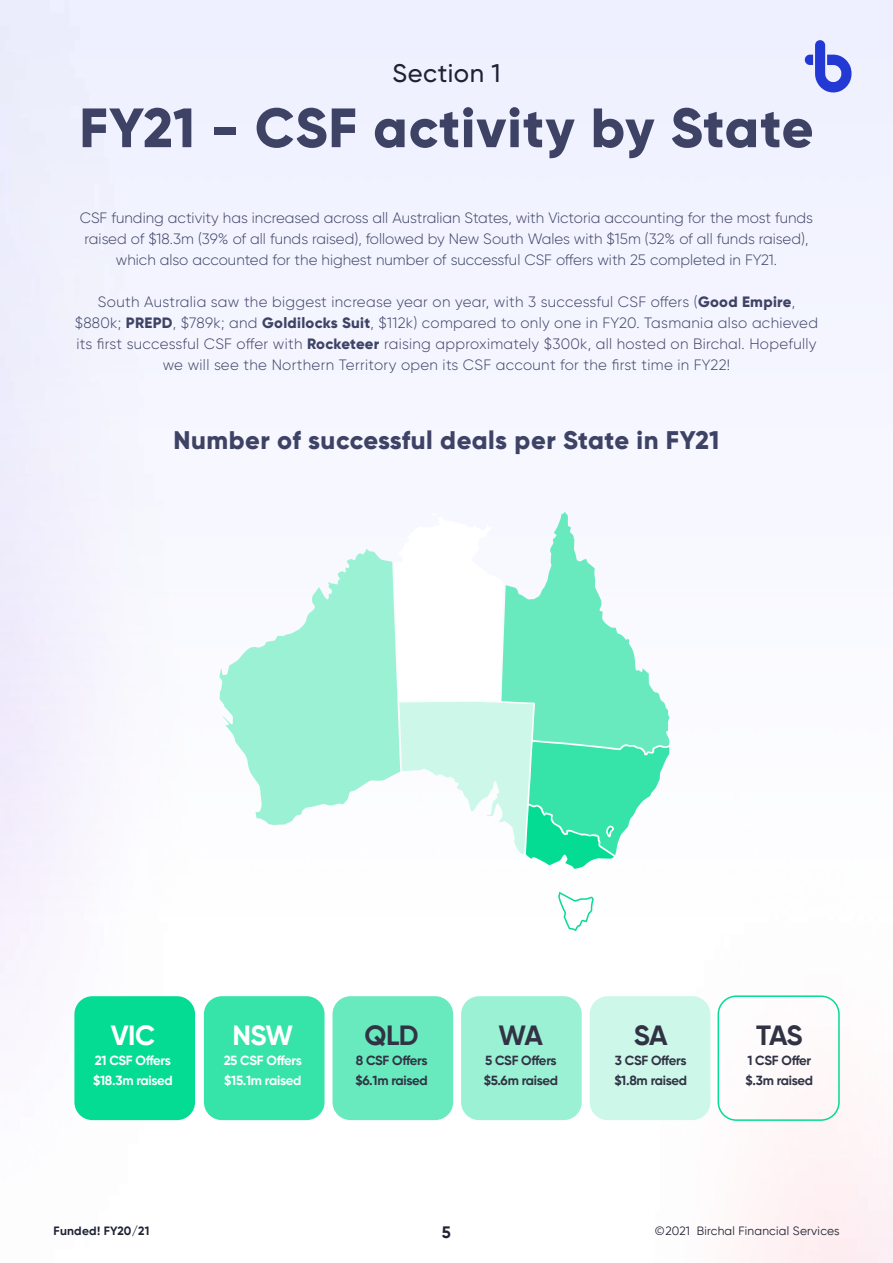
<style>
.page{position:relative;width:893px;height:1263px;background:#fff}
.page>*{position:absolute;margin:0;border:0;box-sizing:border-box;transform-origin:0 0}
.t1{font:800 55.35px "Gilroy";letter-spacing:.015em;color:#3e4365}
.t2{font:700 27.75px "Gilroy";letter-spacing:-.035em;color:#313345}
.t3{font:700 27.75px "Gilroy";letter-spacing:-.025em;color:#fff}
.t4{font:800 25.5px "Gilroy";letter-spacing:.02em;color:#3e4365}
.t5{font:500 25.5px "Gilroy";letter-spacing:.02em;color:#1f2233}
.t6{font:700 16.5px "Gilroy";color:#1f2233}
.t7{font:300 15px/21px "Gilroy";letter-spacing:.02em;color:#3e4365;text-align:center}
.t8{font:300 15px/21px "Gilroy";color:#3e4365;text-align:center}
.t9{font:700 13.2px/19.6px "Gilroy";letter-spacing:-.025em;color:#313345}
.t10{font:700 13.2px/19.6px "Gilroy";letter-spacing:-.025em;color:#fff}
.t11{font:12px "Gilroy";letter-spacing:.02em;color:#1f2233}
.t12{font:700 12px "Gilroy";letter-spacing:.02em;color:#1f2233}
.s1{font-weight:800}
.s2{font-family:"DIN"}
</style>
<div class="page">
<img style="left:0;top:0;width:893px;height:1263px">
<div style="left:74px;top:996px;width:121px;height:124px;background:#04dc93;border-radius:18px"></div>
<div style="left:204px;top:996px;width:121px;height:124px;background:#36e3a9;border-radius:18px"></div>
<div style="left:332px;top:996px;width:121px;height:124px;background:#68eabe;border-radius:18px"></div>
<div style="left:461px;top:996px;width:121px;height:124px;background:#9bf1d4;border-radius:18px"></div>
<div style="left:590px;top:996px;width:120px;height:124px;background:#cdf8e9;border-radius:18px"></div>
<div style="left:718px;top:995px;width:122px;height:126px;border:2px solid #04dc93;border-radius:18px"></div>
<svg style="left:219px;top:549px;width:175px;height:276px;fill:#9bf1d4"></svg>
<svg style="left:557px;top:891px;width:37px;height:86px"></svg>
<svg style="left:394px;top:511px;width:275px;height:358px"></svg>
<svg style="left:805px;top:40px;width:46px;height:52px"></svg>
<h3 class="t5" style="left:392px;top:57px;width:110px">Section 1</h3>
<h1 class="t1" style="left:79px;top:93px;width:736px">FY21 - CSF activity by State</h1>
<p class="t8" style="left:80px;top:208px;width:735px">CSF funding activity has increased across all Australian States, with Victoria accounting for the most funds raised of $18.3m (39% of all funds raised), followed by New South Wales with $15m (32% of all funds raised), which also accounted for the highest number of successful CSF offers with 25 completed in FY21.</p>
<p class="t7" style="left:75px;top:292px;width:745px">South Australia saw the biggest increase year on year, with 3 successful CSF offers (<span class="s1">Good Empire</span>, $880k; <span class="s1">PREPD</span>, $789k; and <span class="s1">Goldilocks Suit</span>, $112k) compared to only one in FY20. Tasmania also achieved its first successful CSF offer with <span class="s1">Rocketeer</span> raising approximately $300k, all hosted on Birchal. Hopefully we will see the Northern Territory open its CSF account for the first time in FY22!</p>
<h3 class="t4" style="left:174px;top:423px;width:547px">Number of successful deals per State in FY21</h3>
<h2 class="t3" style="left:111px;top:1018px;width:46px">VIC</h2>
<p class="t10" style="left:93px;top:1050px;width:81px">21 CSF Offers $18.3m raised</p>
<h2 class="t3" style="left:233px;top:1018px;width:62px">NSW</h2>
<p class="t10" style="left:224px;top:1050px;width:80px">25 CSF Offers $15.1m raised</p>
<h2 class="t2" style="left:365px;top:1018px;width:56px">QLD</h2>
<p class="t9" style="left:355px;top:1050px;width:74px">8 CSF Offers $6.1m raised</p>
<h2 class="t2" style="left:499px;top:1018px;width:46px">WA</h2>
<p class="t9" style="left:484px;top:1050px;width:76px">5 CSF Offers $5.6m raised</p>
<h2 class="t2" style="left:634px;top:1018px;width:35px">SA</h2>
<p class="t9" style="left:614px;top:1050px;width:74px">3 CSF Offers $1.8m raised</p>
<h2 class="t2" style="left:756px;top:1018px;width:48px">TAS</h2>
<p class="t9" style="left:745px;top:1050px;width:69px">1 CSF Offer $.3m raised</p>
<p class="t12" style="left:54px;top:1223px;width:97px">Funded! FY20/21</p>
<p class="t6" style="left:442px;top:1222px;width:11px">5</p>
<p class="t11" style="left:654px;top:1224px;width:187px"><span class="s2">©</span>2021 Birchal Financial Services</p>
</div>
